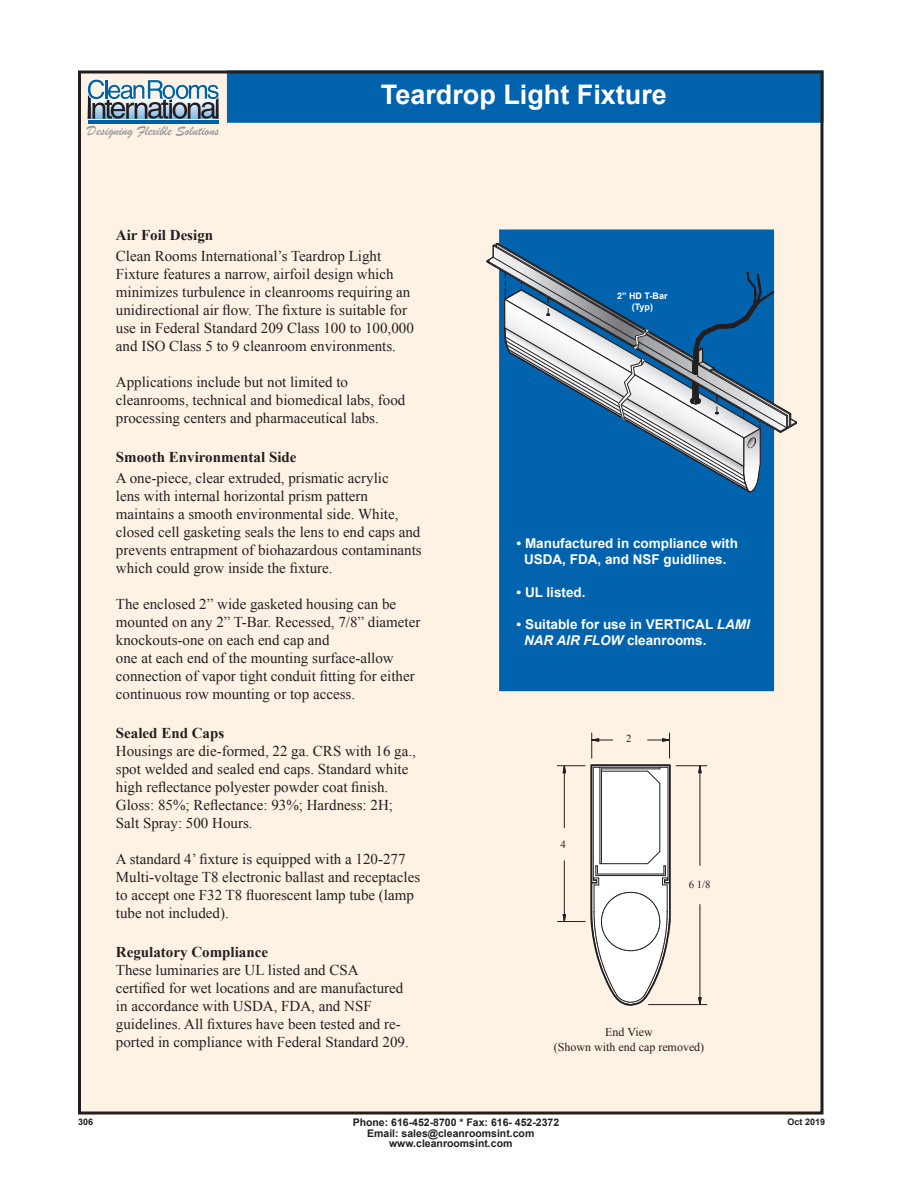
<style>
.page{position:relative;width:918px;height:1188px;background:#fff}
.page>*{position:absolute;margin:0;border:0;box-sizing:border-box;transform-origin:0 0}
.Sub_1{font:700 27px "Arial";color:#fff}
.t1{font:15px/18px "Times New Roman";color:#231f20}
.t2{font:700 15px "Times New Roman";color:#231f20}
.t3{font:14.25px "Brush Script";color:#939598}
.t4{font:700 13.5px/16.2px "Arial";color:#fff;text-align:center}
.t5{font:12px "Times New Roman";color:#231f20}
.t6{font:10.8px "Times New Roman";color:#231f20}
.t7{font:700 10.5px "Arial";color:#231f20}
.t8{font:700 9px "Arial";color:#231f20}
.t9{font:700 9px "Arial";color:#fff}
.s1{font-style:italic}
</style>
<div class="page">
<div style="left:80px;top:72px;width:744px;height:1042px;background:#fef2e5"></div>
<div style="left:228px;top:71px;width:595px;height:51px;background:#0162ae"></div>
<div style="left:227px;top:70px;width:597px;height:53px;border:2px solid #0162ae"></div>
<svg style="left:87px;top:79px;width:132px;height:40px"></svg>
<hr style="left:88px;top:120px;width:131px;height:3px;background:#0062a3">
<div style="left:499px;top:230px;width:275px;height:461px;background:#0162ae"></div>
<hr style="left:676px;top:765px;width:31px;height:1px;background:#231f20">
<hr style="left:648px;top:1004px;width:59px;height:1px;background:#231f20">
<hr style="left:699px;top:773px;width:1px;height:93px;background:#231f20">
<hr style="left:699px;top:905px;width:1px;height:93px;background:#231f20">
<svg style="left:698px;top:765px;width:4px;height:9px"></svg>
<svg style="left:698px;top:997px;width:4px;height:9px"></svg>
<svg style="left:557px;top:733px;width:118px;height:273px"></svg>
<svg style="left:487px;top:243px;width:310px;height:250px"></svg>
<p class="t3" style="left:87px;top:121px;width:133px">Designing Flexible Solutions</p>
<p class="Sub_1" style="left:381px;top:77px;width:288px">Teardrop Light Fixture</p>
<p class="t2" style="left:116px;top:224px;width:99px">Air Foil Design</p>
<p class="t1" style="left:116px;top:246px;width:267px">Clean Rooms International’s Teardrop Light</p>
<p class="t1" style="left:116px;top:264px;width:299px">Fixture features a narrow, airfoil design which minimizes turbulence in cleanrooms requiring an unidirectional air flow. The fixture is suitable for use in Federal Standard 209 Class 100 to 100,000 and ISO Class 5 to 9 cleanroom environments.</p>
<p class="t1" style="left:116px;top:372px;width:234px">Applications include but not limited to</p>
<p class="t1" style="left:116px;top:390px;width:291px">cleanrooms, technical and biomedical labs, food processing centers and pharmaceutical labs.</p>
<p class="t2" style="left:116px;top:446px;width:182px">Smooth Environmental Side</p>
<p class="t1" style="left:116px;top:468px;width:274px">A one-piece, clear extruded, prismatic acrylic</p>
<p class="t1" style="left:116px;top:486px;width:254px">lens with internal horizontal prism pattern</p>
<p class="t1" style="left:116px;top:504px;width:307px">maintains a smooth environmental side. White, closed cell gasketing seals the lens to end caps and prevents entrapment of biohazardous contaminants which could grow inside the fixture.</p>
<p class="t1" style="left:116px;top:594px;width:306px">The enclosed 2” wide gasketed housing can be mounted on any 2” T-Bar. Recessed, 7/8” diameter knockouts-one on each end cap and</p>
<p class="t1" style="left:116px;top:648px;width:300px">one at each end of the mounting surface-allow connection of vapor tight conduit fitting for either continuous row mounting or top access.</p>
<p class="t2" style="left:116px;top:722px;width:110px">Sealed End Caps</p>
<p class="t1" style="left:116px;top:741px;width:301px">Housings are die-formed, 22 ga. CRS with 16 ga., spot welded and sealed end caps. Standard white high reflectance polyester powder coat finish.<br>Gloss: 85%; Reflectance: 93%; Hardness: 2H;</p>
<p class="t1" style="left:116px;top:813px;width:138px">Salt Spray: 500 Hours.</p>
<p class="t1" style="left:116px;top:849px;width:306px">A standard 4’ fixture is equipped with a 120-277<br>Multi-voltage T8 electronic ballast and receptacles to accept one F32 T8 fluorescent lamp tube (lamp tube not included).</p>
<p class="t2" style="left:116px;top:941px;width:154px">Regulatory Compliance</p>
<p class="t1" style="left:116px;top:960px;width:244px">These luminaries are UL listed and CSA</p>
<p class="t1" style="left:116px;top:978px;width:289px">certified for wet locations and are manufactured</p>
<p class="t1" style="left:116px;top:996px;width:257px">in accordance with USDA, FDA, and NSF</p>
<p class="t1" style="left:116px;top:1014px;width:294px">guidelines. All fixtures have been tested and re&shy;ported in compliance with Federal Standard 209.</p>
<p class="t9" style="left:617px;top:290px;width:52px">2” HD T-Bar</p>
<p class="t9" style="left:632px;top:301px;width:23px">(Typ)</p>
<p class="t4" style="left:517px;top:536px;width:223px">• Manufactured in compliance with<br>USDA, FDA, and NSF guidlines.</p>
<p class="t4" style="left:517px;top:584px;width:70px">• UL listed.</p>
<p class="t4" style="left:524px;top:617px;width:227px;text-align:left;text-indent:-8px">• Suitable for use in VERTICAL <span class="s1">LAMI<br>NAR AIR FLOW</span> cleanrooms.</p>
<p class="t6" style="left:560px;top:837px;width:7px">4</p>
<p class="t6" style="left:626px;top:731px;width:7px">2</p>
<p class="t6" style="left:689px;top:878px;width:23px">6 1/8</p>
<p class="t5" style="left:605px;top:1024px;width:49px">End View</p>
<p class="t5" style="left:554px;top:1038px;width:152px">(Shown with end cap removed)</p>
<p class="t8" style="left:788px;top:1116px;width:39px">Oct 2019</p>
<p class="t7" style="left:353px;top:1116px;width:208px">Phone: 616-452-8700 * Fax: 616- 452-2372</p>
<p class="t7" style="left:367px;top:1126px;width:169px">Email: sales@cleanroomsint.com</p>
<p class="t7" style="left:389px;top:1137px;width:125px">www.cleanroomsint.com</p>
<p class="t8" style="left:78px;top:1116px;width:17px">306</p>
<p class="t8" style="left:784px;top:1116px;width:42px">July/ 07</p>
</div>
